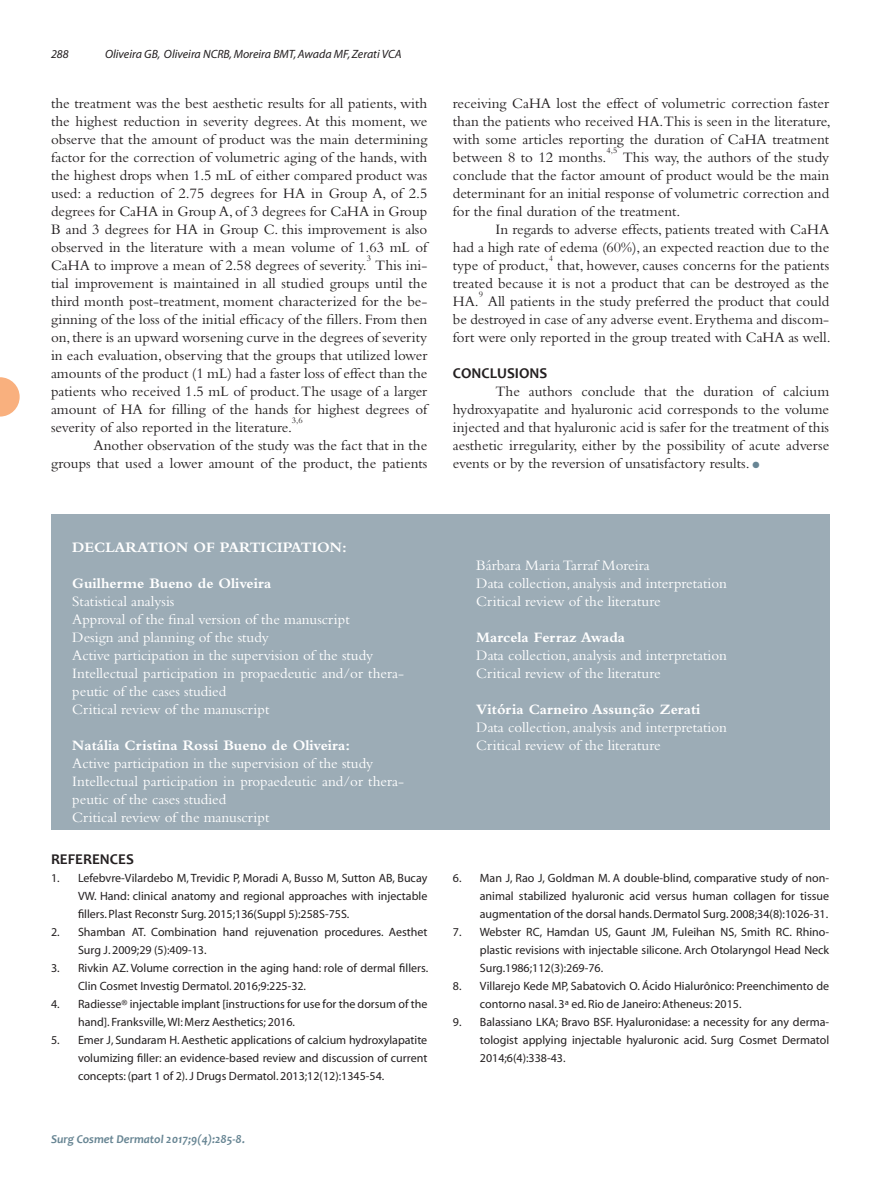
<style>
.page{position:relative;width:893px;height:1191px;background:#fff}
.page>*{position:absolute;margin:0;border:0;box-sizing:border-box;transform-origin:0 0}
.Surgical-PT_-_2016{font:15px/18px "Bembo";color:#231f20;text-align:justify}
.Surgical-PT_-_2016-2{font:15px/18px "Bembo";color:#fff}
.Surgical-PT_-_2016-3{font:700 15px "Bembo";color:#fff}
.Normal__Web{font:700 15px "Candara";color:#231f20}
.t1{font:12px/18px "Myriad";color:#231f20;text-align:justify}
.t2{font:italic 12px "Myriad";color:#231f20}
.t3{font:italic 700 12px "Candara";color:#678593}
.Surgical-PT_-_2016-4{font:8.7px "Bembo";color:#231f20}
.s1{color:#688594}
</style>
<div class="page">
<svg style="left:0;top:377px;width:20px;height:39px"></svg>
<div style="left:51px;top:514px;width:778px;height:316px;background:#9cacb6"></div>
<p class="t2" style="left:51px;top:48px;width:19px">288</p>
<p class="t2" style="left:105px;top:48px;width:298px">Oliveira GB, Oliveira NCRB, Moreira BMT, Awada MF, Zerati VCA</p>
<p class="Surgical-PT_-_2016" style="left:51px;top:94px;width:378px">the treatment was the best aesthetic results for all patients, with the highest reduction in severity degrees. At this moment, we observe that the amount of product was the main determining factor for the correction of volumetric aging of the hands, with the highest drops when 1.5 mL of either compared product was used: a reduction of 2.75 degrees for HA in Group A, of 2.5 degrees for CaHA in Group A, of 3 degrees for CaHA in Group B and 3 degrees for HA in Group C. this improvement is also observed in the literature with a mean volume of 1.63 mL of CaHA to improve a mean of 2.58 degrees of severity.</p>
<p class="Surgical-PT_-_2016-4" style="left:367px;top:253px;width:6px">3</p>
<p class="Surgical-PT_-_2016" style="left:51px;top:256px;width:378px;text-indent:324px">This ini&shy;tial improvement is maintained in all studied groups until the third month post-treatment, moment characterized for the be&shy;ginning of the loss of the initial efficacy of the fillers. From then on, there is an upward worsening curve in the degrees of severity in each evaluation, observing that the groups that utilized lower amounts of the product (1 mL) had a faster loss of effect than the patients who received 1.5 mL of product. The usage of a larger amount of HA for filling of the hands for highest degrees of severity of also reported in the literature.</p>
<p class="Surgical-PT_-_2016-4" style="left:292px;top:415px;width:12px">3,6</p>
<p class="Surgical-PT_-_2016" style="left:51px;top:436px;width:378px;text-align:right">Another observation of the study was the fact that in the groups that used a lower amount of the product, the patients</p>
<p class="Surgical-PT_-_2016" style="left:453px;top:94px;width:379px">receiving CaHA lost the effect of volumetric correction faster than the patients who received HA.This is seen in the literature, with some articles reporting the duration of CaHA treatment between 8 to 12 months.</p>
<p class="Surgical-PT_-_2016-4" style="left:606px;top:145px;width:12px">4,5</p>
<p class="Surgical-PT_-_2016" style="left:453px;top:148px;width:378px;text-indent:170px">This way, the authors of the study conclude that the factor amount of product would be the main determinant for an initial response of volumetric correction and for the final duration of the treatment.</p>
<p class="Surgical-PT_-_2016" style="left:453px;top:220px;width:378px;text-indent:43px">In regards to adverse effects, patients treated with CaHA had a high rate of edema (60%), an expected reaction due to the type of product,</p>
<p class="Surgical-PT_-_2016-4" style="left:549px;top:253px;width:6px">4</p>
<p class="Surgical-PT_-_2016" style="left:453px;top:256px;width:378px;text-indent:104px">that, however, causes concerns for the patients treated because it is not a product that can be destroyed as the HA.</p>
<p class="Surgical-PT_-_2016-4" style="left:479px;top:289px;width:6px">9</p>
<p class="Surgical-PT_-_2016" style="left:453px;top:292px;width:379px;text-indent:35px">All patients in the study preferred the product that could be destroyed in case of any adverse event. Erythema and discom&shy;fort were only reported in the group treated with CaHA as well.</p>
<p class="Normal__Web" style="left:453px;top:364px;width:96px">CONCLUSIONS</p>
<p class="Surgical-PT_-_2016" style="left:453px;top:382px;width:378px;text-indent:43px">The authors conclude that the duration of calcium hydroxyapatite and hyaluronic acid corresponds to the volume injected and that hyaluronic acid is safer for the treatment of this aesthetic irregularity, either by the possibility of acute adverse events or by the reversion of unsatisfactory results. <span class="s1">●</span></p>
<p class="Surgical-PT_-_2016-3" style="left:72px;top:539px;width:276px">DECLARATION OF PARTICIPATION:</p>
<p class="Surgical-PT_-_2016-3" style="left:72px;top:575px;width:201px">Guilherme Bueno de Oliveira</p>
<p class="Surgical-PT_-_2016-2" style="left:72px;top:592px;width:104px">Statistical analysis</p>
<p class="Surgical-PT_-_2016-2" style="left:72px;top:610px;width:279px">Approval of the final version of the manuscript</p>
<p class="Surgical-PT_-_2016-2" style="left:72px;top:628px;width:198px">Design and planning of the study</p>
<p class="Surgical-PT_-_2016-2" style="left:72px;top:646px;width:302px">Active participation in the supervision of the study</p>
<p class="Surgical-PT_-_2016-2" style="left:72px;top:664px;width:333px">Intellectual participation in propaedeutic and/or thera&shy;peutic of the cases studied</p>
<p class="Surgical-PT_-_2016-2" style="left:72px;top:700px;width:199px">Critical review of the manuscript</p>
<p class="Surgical-PT_-_2016-3" style="left:72px;top:737px;width:279px">Natália Cristina Rossi Bueno de Oliveira:</p>
<p class="Surgical-PT_-_2016-2" style="left:72px;top:754px;width:302px">Active participation in the supervision of the study</p>
<p class="Surgical-PT_-_2016-2" style="left:72px;top:772px;width:333px">Intellectual participation in propaedeutic and/or thera&shy;peutic of the cases studied</p>
<p class="Surgical-PT_-_2016-2" style="left:72px;top:808px;width:199px">Critical review of the manuscript</p>
<p class="Normal__Web" style="left:51px;top:850px;width:84px">REFERENCES</p>
<p class="t1" style="left:78px;top:870px;width:351px;text-indent:-27px">1. Lefebvre-Vilardebo M, Trevidic P, Moradi A, Busso M, Sutton AB, Bucay VW. Hand: clinical anatomy and regional approaches with injectable fillers. Plast Reconstr Surg. 2015;136(Suppl 5):258S-75S.</p>
<p class="t1" style="left:78px;top:924px;width:351px;text-indent:-27px">2. Shamban AT. Combination hand rejuvenation procedures. Aesthet<br>Surg J. 2009;29 (5):409-13.</p>
<p class="t1" style="left:78px;top:960px;width:352px;text-indent:-27px">3. Rivkin AZ. Volume correction in the aging hand: role of dermal fillers.<br>Clin Cosmet Investig Dermatol. 2016;9:225-32.</p>
<p class="t1" style="left:78px;top:996px;width:351px;text-indent:-27px">4. Radiesse® injectable implant [instructions for use for the dorsum of the hand]. Franksville, WI: Merz Aesthetics; 2016.</p>
<p class="t1" style="left:78px;top:1032px;width:351px;text-indent:-27px">5. Emer J, Sundaram H. Aesthetic applications of calcium hydroxylapatite volumizing filler: an evidence-based review and discussion of current concepts: (part 1 of 2). J Drugs Dermatol. 2013;12(12):1345-54.</p>
<p class="t3" style="left:51px;top:1131px;width:195px">Surg Cosmet Dermatol 2017;9(4):285-8.</p>
<p class="Surgical-PT_-_2016-2" style="left:476px;top:556px;width:175px">Bárbara Maria Tarraf Moreira</p>
<p class="Surgical-PT_-_2016-2" style="left:476px;top:574px;width:252px">Data collection, analysis and interpretation</p>
<p class="Surgical-PT_-_2016-2" style="left:476px;top:592px;width:186px">Critical review of the literature</p>
<p class="Surgical-PT_-_2016-3" style="left:476px;top:629px;width:150px">Marcela Ferraz Awada</p>
<p class="Surgical-PT_-_2016-2" style="left:476px;top:646px;width:252px">Data collection, analysis and interpretation</p>
<p class="Surgical-PT_-_2016-2" style="left:476px;top:664px;width:186px">Critical review of the literature</p>
<p class="Surgical-PT_-_2016-3" style="left:476px;top:701px;width:226px">Vitória Carneiro Assunção Zerati</p>
<p class="Surgical-PT_-_2016-2" style="left:476px;top:718px;width:252px">Data collection, analysis and interpretation</p>
<p class="Surgical-PT_-_2016-2" style="left:476px;top:736px;width:186px">Critical review of the literature</p>
<p class="t1" style="left:480px;top:870px;width:351px;text-indent:-27px">6. Man J, Rao J, Goldman M. A double-blind, comparative study of non&shy;animal stabilized hyaluronic acid versus human collagen for tissue augmentation of the dorsal hands. Dermatol Surg. 2008;34(8):1026-31.</p>
<p class="t1" style="left:480px;top:924px;width:351px;text-indent:-27px">7. Webster RC, Hamdan US, Gaunt JM, Fuleihan NS, Smith RC. Rhino&shy;plastic revisions with injectable silicone. Arch Otolaryngol Head Neck Surg.1986;112(3):269-76.</p>
<p class="t1" style="left:480px;top:978px;width:351px;text-indent:-27px">8. Villarejo Kede MP, Sabatovich O. Ácido Hialurônico: Preenchimento de contorno nasal. 3ª ed. Rio de Janeiro: Atheneus: 2015.</p>
<p class="t1" style="left:480px;top:1014px;width:351px;text-indent:-27px">9. Balassiano LKA; Bravo BSF. Hyaluronidase: a necessity for any derma&shy;tologist applying injectable hyaluronic acid. Surg Cosmet Dermatol 2014;6(4):338-43.</p>
</div>
